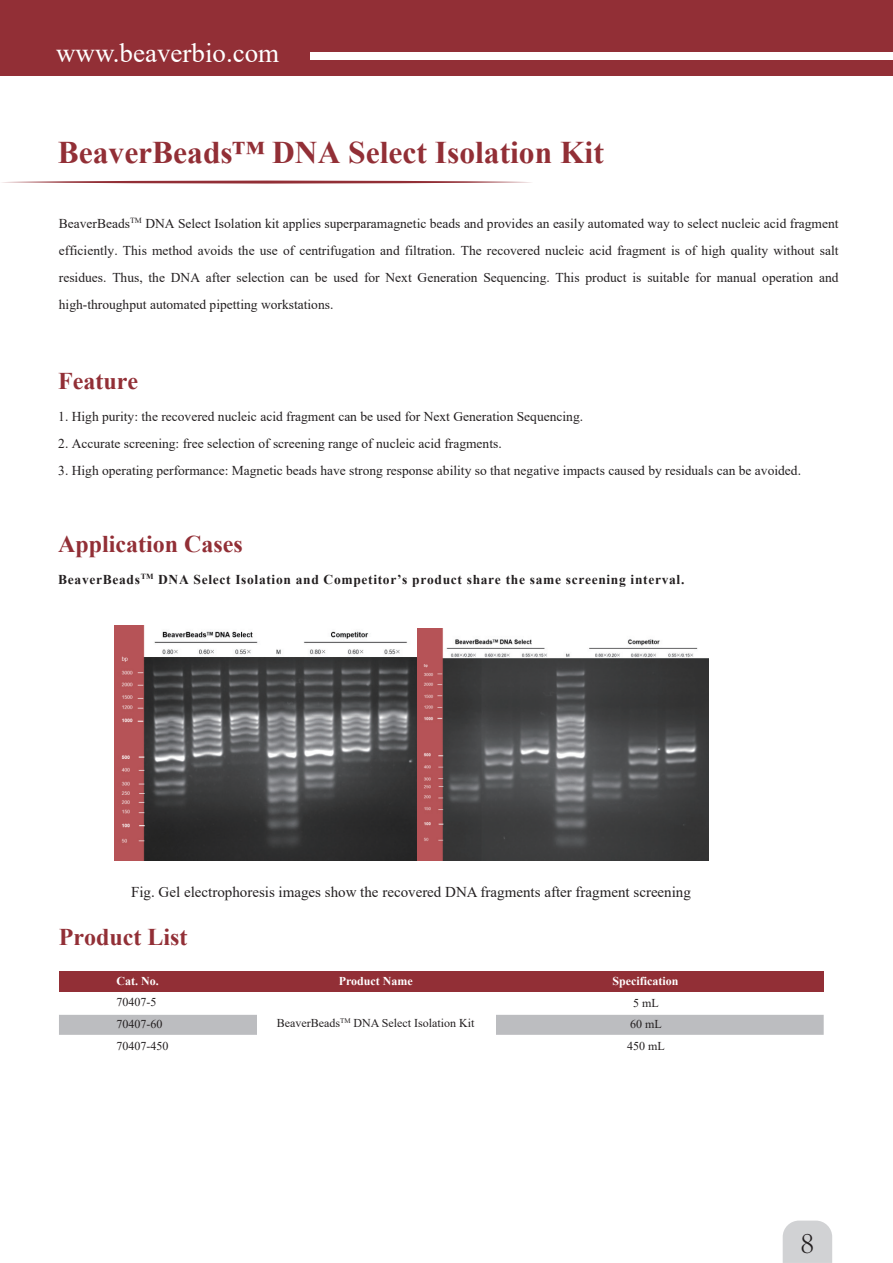
<style>
.page{position:relative;width:893px;height:1263px;background:#fff}
.page>*{position:absolute;margin:0;border:0;box-sizing:border-box;transform-origin:0 0}
.t1{font:700 31.5px "Times New Roman";color:#922f36}
.t2{font:300 31.5px "Adobe Song Std";color:#231f20}
.t3{font:27px "Times New Roman";color:#fff}
.t4{font:700 24px "Times New Roman";color:#922f36}
.t5{font:15px "Times New Roman";color:#231f20}
.t6{font:13.5px/27px "Times New Roman";color:#231f20;text-align:justify}
.t7{font:700 13.5px "Times New Roman";letter-spacing:.05em;color:#231f20}
.t8{font:12px/21.8px "Times New Roman";color:#231f20;text-align:center}
.t9{font:700 12px "Times New Roman";color:#fff}
</style>
<div class="page">
<svg style="left:2px;top:181px;width:529px;height:3px"></svg>
<div style="left:0;top:0;width:893px;height:76px;background:#922f36"></div>
<div style="left:311px;top:52px;width:582px;height:8px;background:#fff"></div>
<img style="left:115px;top:626px;width:303px;height:234px">
<img style="left:418px;top:629px;width:290px;height:231px">
<div style="left:59px;top:971px;width:765px;height:20px;background:#922f36"></div>
<div style="left:59px;top:1015px;width:765px;height:20px;background:#bcbdc0"></div>
<div style="left:257px;top:993px;width:238px;height:60px;background:#fff"></div>
<svg style="left:783px;top:1220px;width:49px;height:43px"></svg>
<h2 class="t3" style="left:56px;top:34px;width:225px">www.beaverbio.com</h2>
<h1 class="t1" style="left:58px;top:130px;width:547px">BeaverBeads™ DNA Select Isolation Kit</h1>
<p class="t6" style="left:59px;top:209px;width:781px">BeaverBeads<sup>TM</sup> DNA Select Isolation kit applies superparamagnetic beads and provides an easily automated way to select nucleic acid fragment efficiently. This method avoids the use of centrifugation and filtration. The recovered nucleic acid fragment is of high quality without salt residues. Thus, the DNA after selection can be used for Next Generation Sequencing. This product is suitable for manual operation and high-throughput automated pipetting workstations.</p>
<h3 class="t4" style="left:58px;top:363px;width:81px">Feature</h3>
<p class="t6" style="left:58px;top:402px;width:526px">1. High purity: the recovered nucleic acid fragment can be used for Next Generation Sequencing.</p>
<p class="t6" style="left:58px;top:429px;width:445px">2. Accurate screening: free selection of screening range of nucleic acid fragments.</p>
<p class="t6" style="left:58px;top:456px;width:744px">3. High operating performance: Magnetic beads have strong response ability so that negative impacts caused by residuals can be avoided.</p>
<h3 class="t4" style="left:58px;top:526px;width:186px">Application Cases</h3>
<p class="t7" style="left:58px;top:569px;width:628px">BeaverBeads<sup>TM</sup> DNA Select Isolation and Competitor’s product share the same screening interval.</p>
<p class="t5" style="left:131px;top:881px;width:561px">Fig. Gel electrophoresis images show the recovered DNA fragments after fragment screening</p>
<h3 class="t4" style="left:59px;top:920px;width:130px">Product List</h3>
<p class="t9" style="left:339px;top:972px;width:76px">Product Name</p>
<p class="t8" style="left:277px;top:1011px;width:199px">BeaverBeads<sup>TM</sup> DNA Select Isolation Kit</p>
<p class="t9" style="left:117px;top:972px;width:44px">Cat. No.</p>
<p class="t8" style="left:117px;top:991px;width:53px;text-align:left">70407-5<br>70407-60<br>70407-450</p>
<p class="t9" style="left:613px;top:972px;width:67px">Specification</p>
<p class="t8" style="left:627px;top:991px;width:39px">5 mL<br>60 mL<br>450 mL</p>
<h1 class="t2" style="left:800px;top:1225px;width:16px">8</h1>
</div>
